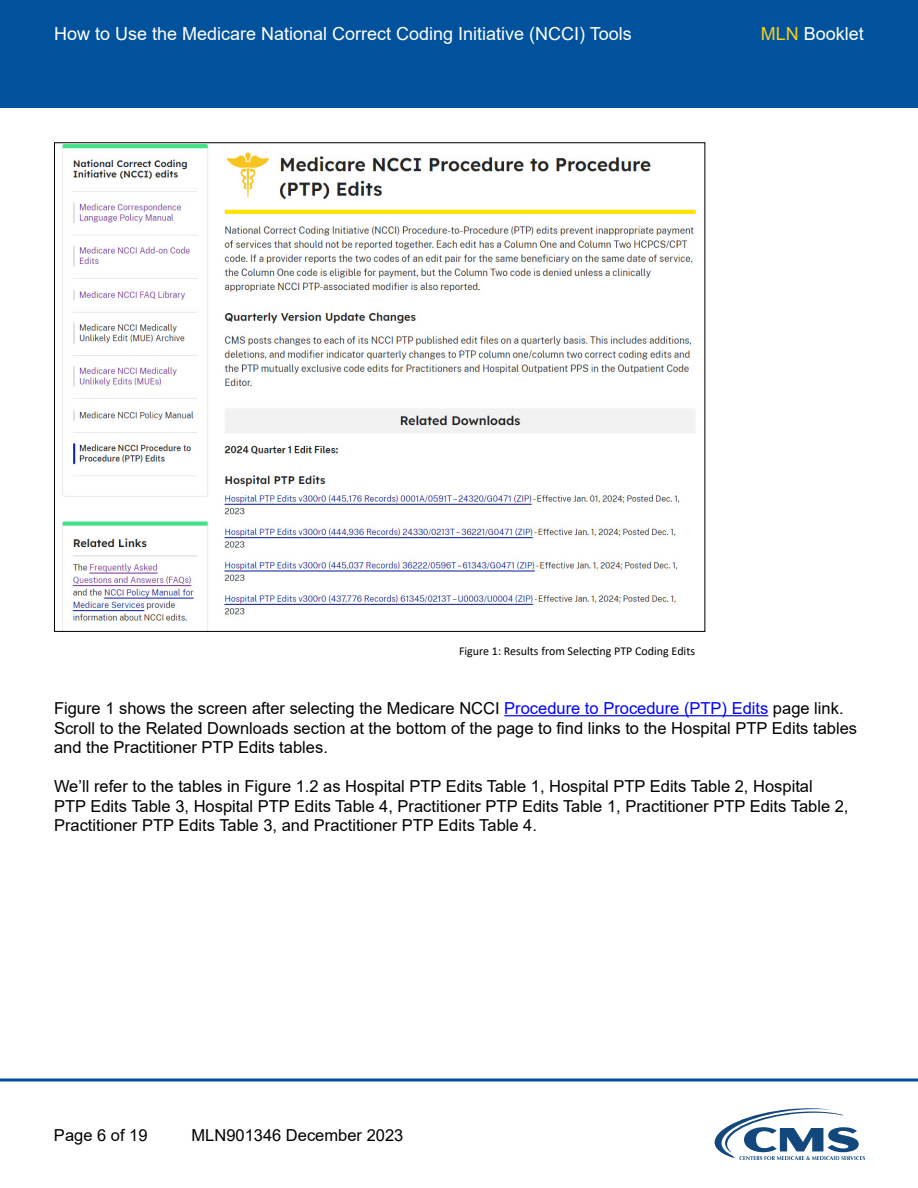
<style>
.page{position:relative;width:918px;height:1188px;background:#fff}
.page>*{position:absolute;margin:0;border:0;box-sizing:border-box;transform-origin:0 0}
.t1{font:18px "Arial";color:#fff}
.t2{font:16.5px/19.5px "Arial";color:#000}
.t3{font:12px "Calibri";color:#000}
.s1{color:#f3cf1e}
.s2{color:#00f}
</style>
<div class="page">
<div style="left:0;top:0;width:918px;height:108px;background:#00529c"></div>
<svg style="left:714px;top:1108px;width:151px;height:52px"></svg>
<svg style="left:0;top:1078px;width:918px;height:4px;background:#3f7db4"></svg>
<hr style="left:504px;top:715px;width:264px;height:1px;background:#00f">
<img style="left:62px;top:144px;width:634px;height:486px">
<p class="t1" style="left:54px;top:21px;width:579px">How to Use the Medicare National Correct Coding Initiative (NCCI) Tools</p>
<p class="t1" style="left:761px;top:21px;width:105px"><span class="s1">MLN</span> Booklet</p>
<p class="t3" style="left:459px;top:643px;width:238px">Figure 1: Results from Selecting PTP Coding Edits</p>
<p class="t2" style="left:54px;top:698px;width:805px">Figure 1 shows the screen after selecting the Medicare NCCI <span class="s2">Procedure to Procedure (PTP) Edits</span> page link.<br>Scroll to the Related Downloads section at the bottom of the page to find links to the Hospital PTP Edits tables and the Practitioner PTP Edits tables.</p>
<p class="t2" style="left:54px;top:776px;width:796px">We’ll refer to the tables in Figure 1.2 as Hospital PTP Edits Table 1, Hospital PTP Edits Table 2, Hospital<br>PTP Edits Table 3, Hospital PTP Edits Table 4, Practitioner PTP Edits Table 1, Practitioner PTP Edits Table 2,<br>Practitioner PTP Edits Table 3, and Practitioner PTP Edits Table 4.</p>
<p class="t2" style="left:54px;top:1125px;width:95px">Page 6 of 19</p>
<p class="t2" style="left:192px;top:1125px;width:213px">MLN901346 December 2023</p>
</div>
